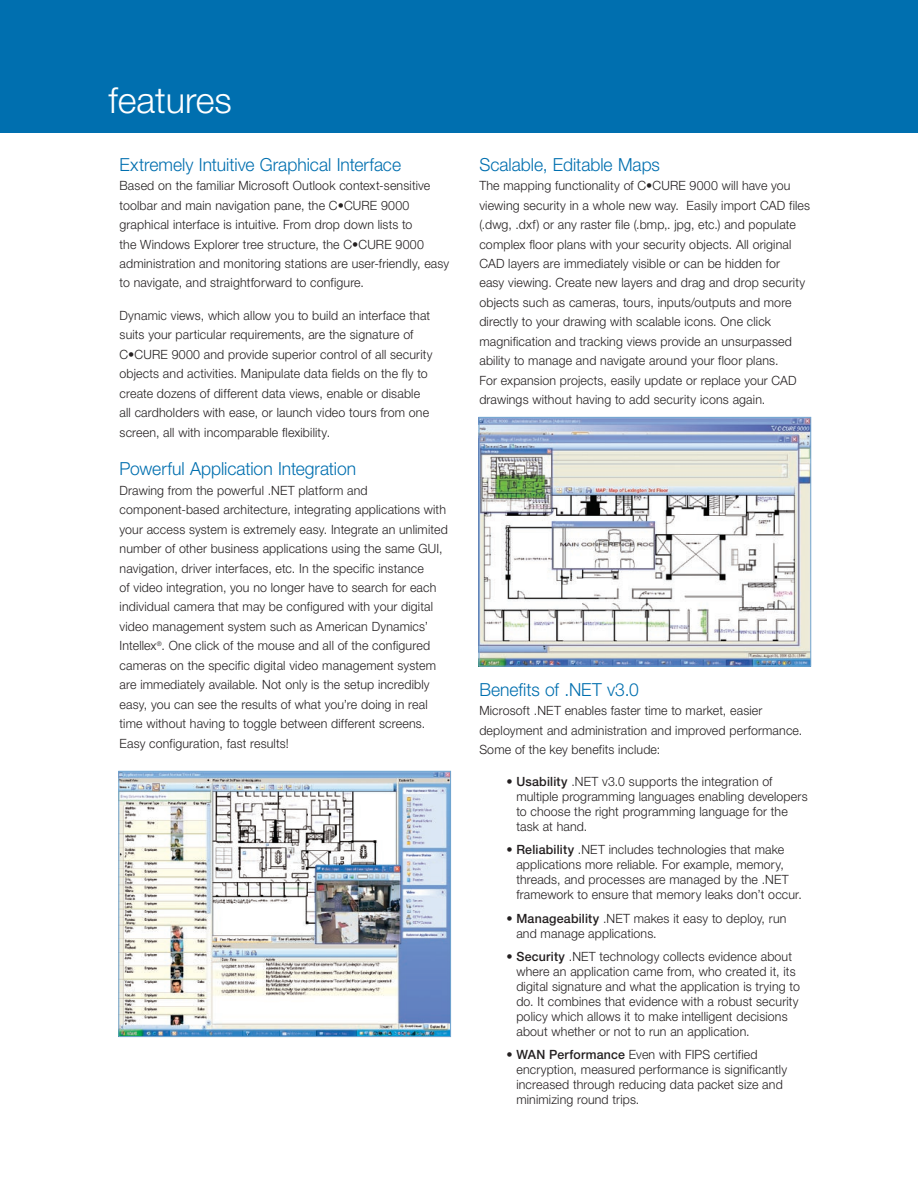
<style>
.page{position:relative;width:918px;height:1188px;background:#fff}
.page>*{position:absolute;margin:0;border:0;box-sizing:border-box;transform-origin:0 0}
.t1{font:300 36px "Helvetica Neue LT Pro";color:#fff}
.t2{font:300 18px "Helvetica Neue LT Pro";color:#006faf}
.t3{font:300 12.75px/19.5px "Helvetica Neue LT Pro";letter-spacing:.015em;color:#231f20}
.s1{font-weight:500}
</style>
<div class="page">
<div style="left:0;top:0;width:918px;height:133px;background:#006faf"></div>
<img style="left:120px;top:773px;width:329px;height:262px">
<div style="left:118px;top:771px;width:333px;height:266px;border:1px solid #71a5d0"></div>
<img style="left:481px;top:419px;width:328px;height:246px">
<div style="left:479px;top:417px;width:332px;height:250px;border:1px solid #71a5d0"></div>
<h1 class="t1" style="left:109px;top:79px;width:125px">features</h1>
<h2 class="t2" style="left:120px;top:153px;width:283px">Extremely Intuitive Graphical Interface</h2>
<p class="t3" style="left:120px;top:176px;width:331px">Based on the familiar Microsoft Outlook context-sensitive toolbar and main navigation pane, the C•CURE 9000 graphical interface is intuitive. From drop down lists to<br>the Windows Explorer tree structure, the C•CURE 9000 administration and monitoring stations are user-friendly, easy to navigate, and straightforward to configure.</p>
<p class="t3" style="left:120px;top:305px;width:315px">Dynamic views, which allow you to build an interface that suits your particular requirements, are the signature of C•CURE 9000 and provide superior control of all security objects and activities. Manipulate data fields on the fly to create dozens of different data views, enable or disable all cardholders with ease, or launch video tours from one screen, all with incomparable flexibility.</p>
<h2 class="t2" style="left:120px;top:458px;width:238px">Powerful Application Integration</h2>
<p class="t3" style="left:120px;top:480px;width:330px">Drawing from the powerful .NET platform and component-based architecture, integrating applications with your access system is extremely easy. Integrate an unlimited number of other business applications using the same GUI, navigation, driver interfaces, etc. In the specific instance<br>of video integration, you no longer have to search for each individual camera that may be configured with your digital video management system such as American Dynamics’ Intellex<sup>®</sup>. One click of the mouse and all of the configured cameras on the specific digital video management system are immediately available. Not only is the setup incredibly easy, you can see the results of what you’re doing in real time without having to toggle between different screens.<br>Easy configuration, fast results!</p>
<h2 class="t2" style="left:479px;top:153px;width:182px">Scalable, Editable Maps</h2>
<p class="t3" style="left:479px;top:176px;width:332px">The mapping functionality of C•CURE 9000 will have you viewing security in a whole new way. Easily import CAD files (.dwg, .dxf) or any raster file (.bmp,. jpg, etc.) and populate complex floor plans with your security objects. All original CAD layers are immediately visible or can be hidden for<br>easy viewing. Create new layers and drag and drop security objects such as cameras, tours, inputs/outputs and more directly to your drawing with scalable icons. One click magnification and tracking views provide an unsurpassed ability to manage and navigate around your floor plans.<br>For expansion projects, easily update or replace your CAD drawings without having to add security icons again.</p>
<h2 class="t2" style="left:479px;top:678px;width:161px">Benefits of .NET v3.0</h2>
<p class="t3" style="left:479px;top:701px;width:325px">Microsoft .NET enables faster time to market, easier deployment and administration and improved performance.<br>Some of the key benefits include:</p>
<p class="t3" style="left:516px;top:774px;width:293px;line-height:15px;text-indent:-10px">• <span class="s1">Usability</span> .NET v3.0 supports the integration of multiple programming languages enabling developers to choose the right programming language for the task at hand.</p>
<p class="t3" style="left:516px;top:842px;width:287px;line-height:15px;text-indent:-10px">• <span class="s1">Reliability</span> .NET includes technologies that make applications more reliable. For example, memory, threads, and processes are managed by the .NET framework to ensure that memory leaks don’t occur.</p>
<p class="t3" style="left:516px;top:910px;width:272px;line-height:15px;text-indent:-10px">• <span class="s1">Manageability</span> .NET makes it easy to deploy, run and manage applications.</p>
<p class="t3" style="left:516px;top:949px;width:285px;line-height:15px;text-indent:-10px">• <span class="s1">Security</span> .NET technology collects evidence about where an application came from, who created it, its digital signature and what the application is trying to do. It combines that evidence with a robust security policy which allows it to make intelligent decisions about whether or not to run an application.</p>
<p class="t3" style="left:516px;top:1047px;width:272px;line-height:15px;text-indent:-10px">• <span class="s1">WAN Performance</span> Even with FIPS certified encryption, measured performance is significantly increased through reducing data packet size and minimizing round trips.</p>
</div>
